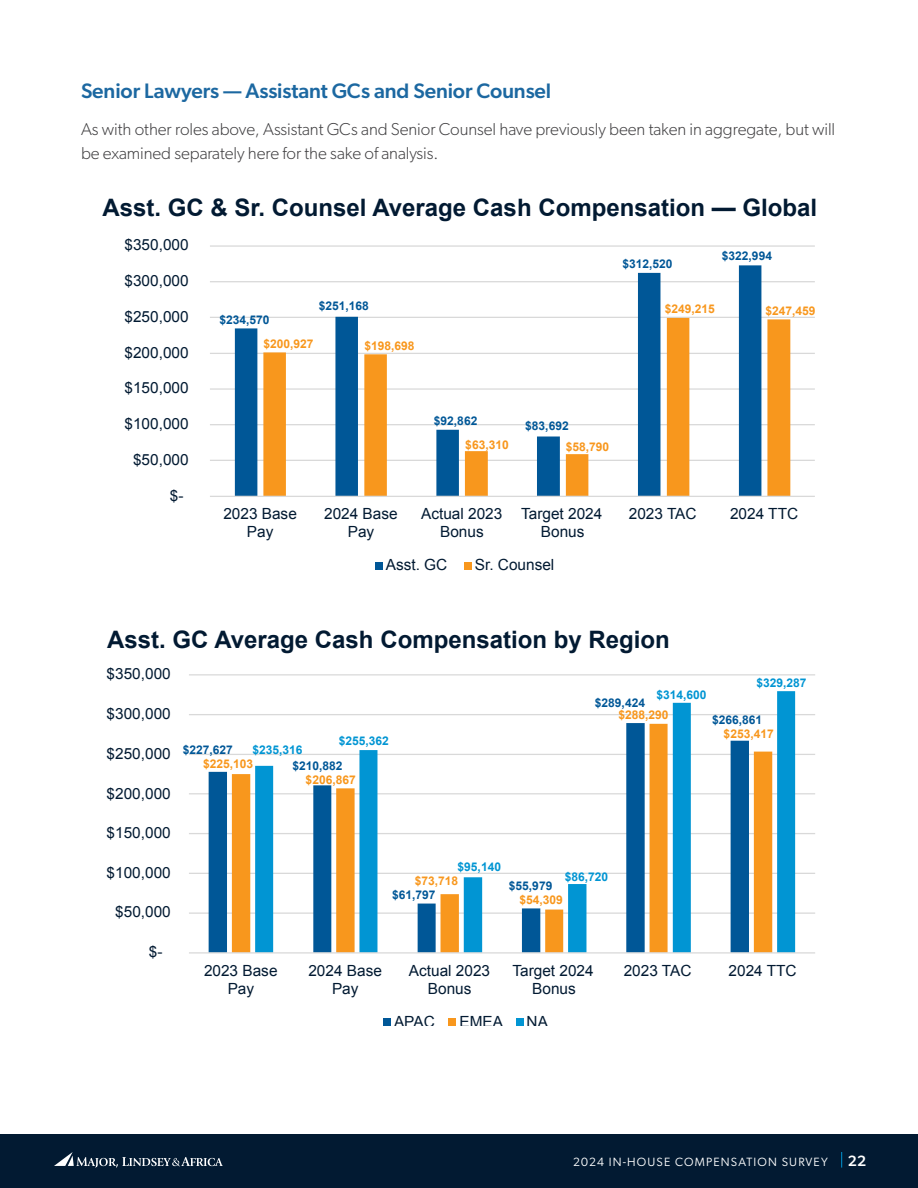
<style>
.page{position:relative;width:918px;height:1188px;background:#fff}
.page>*{position:absolute;margin:0;border:0;box-sizing:border-box;transform-origin:0 0}
.t1{font:700 24px "Arial";color:#021a32}
.t2{font:500 21px "Gibson";letter-spacing:-.005em;color:#1c68a1}
.t3{font:300 17.25px/24px "Gibson";letter-spacing:-.005em;color:#414042}
.t4{font:15.45px/18px "Arial";color:#021a32;text-align:center}
.t5{font:500 15px "Gibson";color:#fff}
.t6{font:700 12px "Arial";color:#005797}
.t7{font:700 12px "Arial";color:#f8971d}
.t8{font:700 12px "Arial";color:#0195d3}
.t9{font:12px "Gibson";letter-spacing:.1em;color:#fff}
</style>
<div class="page">
<div style="left:0;top:1134px;width:918px;height:54px;background:#021a32"></div>
<svg style="left:54px;top:1152px;width:169px;height:16px"></svg>
<svg style="left:841px;top:1152px;width:1px;height:16px"></svg>
<hr style="left:210px;top:460px;width:605px;height:1px;background:#d9d9d9">
<hr style="left:210px;top:424px;width:605px;height:1px;background:#d9d9d9">
<hr style="left:210px;top:388px;width:605px;height:2px;background:#d9d9d9">
<hr style="left:210px;top:353px;width:605px;height:1px;background:#d9d9d9">
<hr style="left:210px;top:317px;width:605px;height:1px;background:#d9d9d9">
<hr style="left:210px;top:281px;width:605px;height:1px;background:#d9d9d9">
<hr style="left:210px;top:245px;width:605px;height:2px;background:#d9d9d9">
<svg style="left:235px;top:265px;width:526px;height:231px"></svg>
<svg style="left:263px;top:318px;width:527px;height:178px"></svg>
<hr style="left:210px;top:496px;width:605px;height:1px;background:#d9d9d9">
<div style="left:375px;top:562px;width:7px;height:7px;background:#005797"></div>
<div style="left:464px;top:562px;width:8px;height:7px;background:#f8971d"></div>
<hr style="left:189px;top:912px;width:626px;height:2px;background:#d9d9d9">
<hr style="left:189px;top:873px;width:626px;height:1px;background:#d9d9d9">
<hr style="left:189px;top:833px;width:626px;height:1px;background:#d9d9d9">
<hr style="left:189px;top:793px;width:626px;height:1px;background:#d9d9d9">
<hr style="left:189px;top:754px;width:626px;height:1px;background:#d9d9d9">
<hr style="left:189px;top:714px;width:626px;height:1px;background:#d9d9d9">
<hr style="left:189px;top:674px;width:626px;height:1px;background:#d9d9d9">
<svg style="left:209px;top:771px;width:23px;height:181px;fill:#005797"></svg>
<svg style="left:232px;top:774px;width:23px;height:178px;fill:#f8971d"></svg>
<svg style="left:255px;top:691px;width:540px;height:261px"></svg>
<hr style="left:189px;top:952px;width:626px;height:2px;background:#d9d9d9">
<div style="left:383px;top:1018px;width:8px;height:8px;background:#005797"></div>
<div style="left:448px;top:1018px;width:8px;height:8px;background:#f8971d"></div>
<div style="left:516px;top:1018px;width:7px;height:8px;background:#0195d3"></div>
<h2 class="t2" style="left:81px;top:78px;width:472px">Senior Lawyers — Assistant GCs and Senior Counsel</h2>
<p class="t3" style="left:81px;top:117px;width:756px">As with other roles above, Assistant GCs and Senior Counsel have previously been taken in aggregate, but will be examined separately here for the sake of analysis.</p>
<h1 class="t1" style="left:102px;top:192px;width:716px">Asst. GC &amp; Sr. Counsel Average Cash Compensation — Global</h1>
<p class="t4" style="left:125px;top:236px;width:66px">$350,000</p>
<p class="t4" style="left:125px;top:272px;width:66px">$300,000</p>
<p class="t4" style="left:125px;top:308px;width:66px">$250,000</p>
<p class="t4" style="left:125px;top:343px;width:66px">$200,000</p>
<p class="t4" style="left:125px;top:379px;width:66px">$150,000</p>
<p class="t4" style="left:125px;top:415px;width:66px">$100,000</p>
<p class="t4" style="left:133px;top:451px;width:57px">$50,000</p>
<p class="t4" style="left:170px;top:486px;width:15px">$-</p>
<p class="t6" style="left:219px;top:312px;width:52px">$234,570</p>
<p class="t6" style="left:319px;top:298px;width:52px">$251,168</p>
<p class="t7" style="left:263px;top:336px;width:52px">$200,927</p>
<p class="t7" style="left:364px;top:338px;width:52px">$198,698</p>
<p class="t6" style="left:623px;top:256px;width:52px">$312,520</p>
<p class="t6" style="left:722px;top:248px;width:52px">$322,994</p>
<p class="t7" style="left:665px;top:301px;width:52px">$249,215</p>
<p class="t7" style="left:766px;top:303px;width:52px">$247,459</p>
<p class="t6" style="left:434px;top:413px;width:45px">$92,862</p>
<p class="t6" style="left:525px;top:418px;width:45px">$83,692</p>
<p class="t7" style="left:465px;top:436px;width:45px">$63,310</p>
<p class="t7" style="left:566px;top:438px;width:45px">$58,790</p>
<p class="t4" style="left:223px;top:505px;width:75px">2023 Base<br>Pay</p>
<p class="t4" style="left:324px;top:505px;width:75px">2024 Base<br>Pay</p>
<p class="t4" style="left:421px;top:505px;width:83px">Actual 2023<br>Bonus</p>
<p class="t4" style="left:521px;top:505px;width:83px">Target 2024<br>Bonus</p>
<p class="t4" style="left:629px;top:505px;width:69px">2023 TAC</p>
<p class="t4" style="left:730px;top:505px;width:70px">2024 TTC</p>
<p class="t4" style="left:386px;top:556px;width:63px">Asst. GC</p>
<p class="t4" style="left:475px;top:556px;width:81px">Sr. Counsel</p>
<h1 class="t1" style="left:107px;top:624px;width:564px">Asst. GC Average Cash Compensation by Region</h1>
<p class="t4" style="left:107px;top:665px;width:66px">$350,000</p>
<p class="t4" style="left:107px;top:705px;width:66px">$300,000</p>
<p class="t4" style="left:107px;top:744px;width:66px">$250,000</p>
<p class="t4" style="left:107px;top:784px;width:66px">$200,000</p>
<p class="t4" style="left:107px;top:824px;width:66px">$150,000</p>
<p class="t4" style="left:107px;top:863px;width:66px">$100,000</p>
<p class="t4" style="left:115px;top:903px;width:57px">$50,000</p>
<p class="t4" style="left:149px;top:943px;width:15px">$-</p>
<p class="t6" style="left:183px;top:742px;width:52px">$227,627</p>
<p class="t8" style="left:253px;top:742px;width:52px">$235,316</p>
<p class="t8" style="left:339px;top:733px;width:52px">$255,362</p>
<p class="t7" style="left:203px;top:756px;width:52px">$225,103</p>
<p class="t6" style="left:293px;top:758px;width:52px">$210,882</p>
<p class="t7" style="left:306px;top:772px;width:52px">$206,867</p>
<p class="t8" style="left:756px;top:675px;width:52px">$329,287</p>
<p class="t8" style="left:656px;top:687px;width:52px">$314,600</p>
<p class="t6" style="left:595px;top:695px;width:52px">$289,424</p>
<p class="t7" style="left:619px;top:707px;width:52px">$288,290</p>
<p class="t6" style="left:712px;top:712px;width:52px">$266,861</p>
<p class="t7" style="left:724px;top:726px;width:52px">$253,417</p>
<p class="t8" style="left:458px;top:858px;width:45px">$95,140</p>
<p class="t7" style="left:415px;top:873px;width:45px">$73,718</p>
<p class="t6" style="left:392px;top:887px;width:45px">$61,797</p>
<p class="t6" style="left:509px;top:878px;width:45px">$55,979</p>
<p class="t8" style="left:565px;top:869px;width:45px">$86,720</p>
<p class="t7" style="left:519px;top:892px;width:45px">$54,309</p>
<p class="t4" style="left:204px;top:962px;width:75px">2023 Base<br>Pay</p>
<p class="t4" style="left:308px;top:962px;width:75px">2024 Base<br>Pay</p>
<p class="t4" style="left:409px;top:962px;width:83px">Actual 2023<br>Bonus</p>
<p class="t4" style="left:512px;top:962px;width:83px">Target 2024<br>Bonus</p>
<p class="t4" style="left:624px;top:962px;width:69px">2023 TAC</p>
<p class="t4" style="left:729px;top:962px;width:70px">2024 TTC</p>
<p class="t4" style="left:394px;top:1012px;width:42px">APAC</p>
<p class="t4" style="left:459px;top:1012px;width:45px">EMEA</p>
<p class="t4" style="left:527px;top:1012px;width:23px">NA</p>
<p class="t9" style="left:573px;top:1154px;width:256px">2024 IN-HOUSE COMPENSATION SURVEY</p>
<p class="t5" style="left:848px;top:1152px;width:20px">22</p>
</div>
